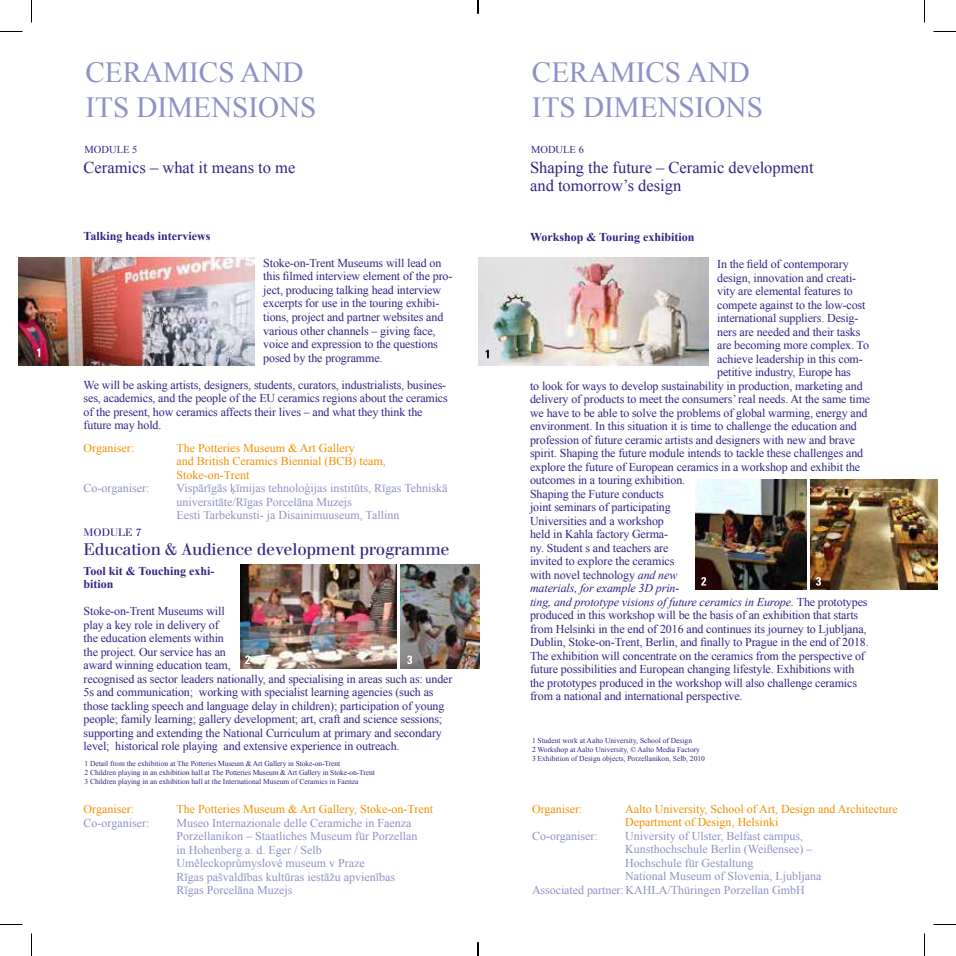
<style>
.page{position:relative;width:956px;height:956px;background:#fff}
.page>*{position:absolute;margin:0;border:0;box-sizing:border-box;transform-origin:0 0}
.t1{font:29.1px/35px "Times New Roman";color:#8f91c7}
.t2{font:16.5px/18px "Times New Roman";color:#2f2483}
.t3{font:16.5px "Walbaum";letter-spacing:-.02em;color:#2f2483}
.t4{font:12px/13.5px "Times New Roman";letter-spacing:-.01em;color:#2f2483}
.t5{font:12px/13.5px "Times New Roman";color:#8f91c7}
.t6{font:12px/13.5px "Times New Roman";color:#f39001}
.t7{font:italic 12px "Times New Roman";letter-spacing:-.01em;color:#2f2483}
.t8{font:700 12px/13.5px "Times New Roman";color:#2f2483}
.t9{font:10.5px "Times New Roman";color:#2f2483}
.t10{font:10.5px "Walbaum";color:#2f2483}
.t11{font:7.5px/9px "Times New Roman";color:#2f2483}
.s1{font-style:italic}
.s2{font-style:normal}
</style>
<div class="page">
<img style="left:696px;top:479px;width:110px;height:111px">
<img style="left:811px;top:479px;width:126px;height:111px">
<img style="left:240px;top:565px;width:156px;height:103px">
<img style="left:401px;top:564px;width:78px;height:104px">
<img style="left:19px;top:258px;width:236px;height:107px">
<svg style="left:37px;top:348px;width:3px;height:9px"></svg>
<svg style="left:701px;top:577px;width:5px;height:9px"></svg>
<svg style="left:245px;top:655px;width:5px;height:9px"></svg>
<svg style="left:816px;top:577px;width:5px;height:9px"></svg>
<svg style="left:407px;top:655px;width:5px;height:9px"></svg>
<img style="left:478px;top:258px;width:231px;height:107px">
<svg style="left:486px;top:350px;width:3px;height:8px"></svg>
<svg style="left:0;top:31px;width:22px;height:1px"></svg>
<svg style="left:933px;top:31px;width:23px;height:1px"></svg>
<svg style="left:0;top:924px;width:22px;height:1px"></svg>
<svg style="left:933px;top:924px;width:23px;height:1px"></svg>
<svg style="left:31px;top:0;width:1px;height:22px"></svg>
<svg style="left:31px;top:933px;width:1px;height:23px"></svg>
<svg style="left:924px;top:0;width:1px;height:22px"></svg>
<svg style="left:924px;top:933px;width:1px;height:23px"></svg>
<svg style="left:477px;top:0;width:2px;height:14px"></svg>
<svg style="left:477px;top:942px;width:2px;height:14px"></svg>
<h1 class="t1" style="left:86px;top:55px;width:232px">CERAMICS AND<br>ITS DIMENSIONS</h1>
<h1 class="t1" style="left:532px;top:55px;width:232px">CERAMICS AND<br>ITS DIMENSIONS</h1>
<p class="t9" style="left:85px;top:143px;width:54px">MODULE 5</p>
<p class="t9" style="left:531px;top:143px;width:54px">MODULE 6</p>
<h2 class="t2" style="left:84px;top:158px;width:213px">Ceramics – what it means to me</h2>
<h2 class="t2" style="left:530px;top:158px;width:285px">Shaping the future – Ceramic development and tomorrow’s design</h2>
<p class="t8" style="left:84px;top:229px;width:128px">Talking heads interviews</p>
<p class="t4" style="left:263px;top:256px;width:191px">Stoke-on-Trent Museums will lead on this filmed interview element of the pro&shy;ject, producing talking head interview excerpts for use in the touring exhibi&shy;tions, project and partner websites and various other channels – giving face, voice and expression to the questions posed by the programme.</p>
<p class="t4" style="left:84px;top:378px;width:366px">We will be asking artists, designers, students, curators, industrialists, busines&shy;ses, academics, and the people of the EU ceramics regions about the ceramics of the present, how ceramics affects their lives – and what they think the future may hold.</p>
<p class="t6" style="left:84px;top:441px;width:52px">Organiser:</p>
<p class="t6" style="left:177px;top:441px;width:211px">The Potteries Museum &amp; Art Gallery<br>and British Ceramics Biennial (BCB) team,<br>Stoke-on-Trent</p>
<p class="t5" style="left:84px;top:481px;width:67px">Co-organiser:</p>
<p class="t5" style="left:177px;top:481px;width:272px">Vispārīgās ķīmijas tehnoloģijas institūts, Rīgas Tehniskā universitāte/Rīgas Porcelāna Muzejs<br>Eesti Tarbekunsti- ja Disainimuuseum, Tallinn</p>
<h2 class="t3" style="left:84px;top:539px;width:368px">Education &amp; Audience development programme</h2>
<p class="t8" style="left:84px;top:563px;width:132px">Tool kit &amp; Touching exhi&shy;bition</p>
<p class="t4" style="left:84px;top:604px;width:370px">Stoke-on-Trent Museums will<br>play a key role in delivery of<br>the education elements within<br>the project. Our service has an<br>award winning education team,<br>recognised as sector leaders nationally, and specialising in areas such as: under 5s and communication; working with specialist learning agencies (such as those tackling speech and language delay in children); participation of young people; family learning; gallery development; art, craft and science sessions; supporting and extending the National Curriculum at primary and secondary level; historical role playing and extensive experience in outreach.</p>
<p class="t10" style="left:84px;top:526px;width:59px">MODULE 7</p>
<p class="t11" style="left:84px;top:759px;width:292px">1 Detail from the exhibition at The Potteries Museum &amp; Art Gallery in Stoke-on-Trent<br>2 Children playing in an exhibition hall at The Potteries Museum &amp; Art Gallery in Stoke-on-Trent<br>3 Children playing in an exhibition hall at the International Museum of Ceramics in Faenza</p>
<p class="t6" style="left:84px;top:802px;width:52px">Organiser:</p>
<p class="t6" style="left:177px;top:802px;width:258px">The Potteries Museum &amp; Art Gallery, Stoke-on-Trent</p>
<p class="t5" style="left:84px;top:816px;width:67px">Co-organiser:</p>
<p class="t5" style="left:177px;top:816px;width:242px">Museo Internazionale delle Ceramiche in Faenza Porzellanikon – Staatliches Museum für Porzellan in Hohenberg a. d. Eger / Selb Uměleckoprůmyslové museum v Praze<br>Rīgas pašvaldības kultūras iestāžu apvienības Rīgas Porcelāna Muzejs</p>
<p class="t8" style="left:530px;top:230px;width:166px">Workshop &amp; Touring exhibition</p>
<p class="t4" style="left:717px;top:257px;width:133px">In the field of contemporary</p>
<p class="t4" style="left:717px;top:271px;width:141px">design, innovation and creati-</p>
<p class="t4" style="left:717px;top:284px;width:137px">vity are elemental features to</p>
<p class="t4" style="left:717px;top:298px;width:150px">compete against to the low-cost</p>
<p class="t4" style="left:717px;top:311px;width:143px">international suppliers. Desig-</p>
<p class="t4" style="left:717px;top:325px;width:145px">ners are needed and their tasks</p>
<p class="t4" style="left:717px;top:338px;width:153px">are becoming more complex. To</p>
<p class="t4" style="left:717px;top:352px;width:147px">achieve leadership in this com-</p>
<p class="t4" style="left:717px;top:365px;width:135px">petitive industry, Europe has</p>
<p class="t4" style="left:530px;top:379px;width:334px">to look for ways to develop sustainability in production, marketing and</p>
<p class="t4" style="left:530px;top:392px;width:342px">delivery of products to meet the consumers’ real needs. At the same time</p>
<p class="t4" style="left:530px;top:406px;width:339px">we have to be able to solve the problems of global warming, energy and</p>
<p class="t4" style="left:530px;top:419px;width:328px">environment. In this situation it is time to challenge the education and</p>
<p class="t4" style="left:530px;top:433px;width:327px">profession of future ceramic artists and designers with new and brave</p>
<p class="t4" style="left:530px;top:446px;width:335px">spirit. Shaping the future module intends to tackle these challenges and</p>
<p class="t4" style="left:530px;top:460px;width:332px">explore the future of European ceramics in a workshop and exhibit the</p>
<p class="t4" style="left:530px;top:473px;width:157px">outcomes in a touring exhibition.</p>
<p class="t4" style="left:530px;top:487px;width:135px">Shaping the Future conducts</p>
<p class="t4" style="left:530px;top:500px;width:142px">joint seminars of participating</p>
<p class="t4" style="left:530px;top:514px;width:135px">Universities and a workshop</p>
<p class="t4" style="left:530px;top:527px;width:140px">held in Kahla factory Germa-</p>
<p class="t4" style="left:530px;top:541px;width:140px">ny. Student s and teachers are</p>
<p class="t4" style="left:530px;top:554px;width:146px">invited to explore the ceramics</p>
<p class="t4" style="left:530px;top:568px;width:149px">with novel technology <span class="s1">and new</span></p>
<p class="t7" style="left:530px;top:580px;width:151px">materials, for example 3D prin-</p>
<p class="t7" style="left:530px;top:594px;width:339px">ting, and prototype visions of future ceramics in Europe. <span class="s2">The prototypes</span></p>
<p class="t4" style="left:530px;top:608px;width:330px">produced in this workshop will be the basis of an exhibition that starts</p>
<p class="t4" style="left:530px;top:622px;width:338px">from Helsinki in the end of 2016 and continues its journey to Ljubljana,</p>
<p class="t4" style="left:530px;top:635px;width:340px">Dublin, Stoke-on-Trent, Berlin, and finally to Prague in the end of 2018.</p>
<p class="t4" style="left:530px;top:649px;width:336px">The exhibition will concentrate on the ceramics from the perspective of</p>
<p class="t4" style="left:530px;top:662px;width:326px">future possibilities and European changing lifestyle. Exhibitions with</p>
<p class="t4" style="left:530px;top:676px;width:328px">the prototypes produced in the workshop will also challenge ceramics</p>
<p class="t4" style="left:530px;top:689px;width:214px">from a national and international perspective.</p>
<p class="t11" style="left:532px;top:735px;width:174px">1 Student work at Aalto University, School of Design<br>2 Workshop at Aalto University, © Aalto Media Factory<br>3 Exhibition of Design objects, Porzellanikon, Selb, 2010</p>
<p class="t6" style="left:532px;top:802px;width:52px">Organiser:</p>
<p class="t6" style="left:625px;top:802px;width:274px">Aalto University, School of Art, Design and Architecture<br>Department of Design, Helsinki</p>
<p class="t5" style="left:532px;top:829px;width:67px">Co-organiser:</p>
<p class="t5" style="left:625px;top:829px;width:180px">University of Ulster, Belfast campus,</p>
<p class="t5" style="left:625px;top:842px;width:189px">Kunsthochschule Berlin (Weißensee) –</p>
<p class="t5" style="left:625px;top:856px;width:130px">Hochschule für Gestaltung</p>
<p class="t5" style="left:625px;top:869px;width:198px">National Museum of Slovenia, Ljubljana</p>
<p class="t5" style="left:532px;top:883px;width:274px">Associated partner: KAHLA/Thüringen Porzellan GmbH</p>
</div>
